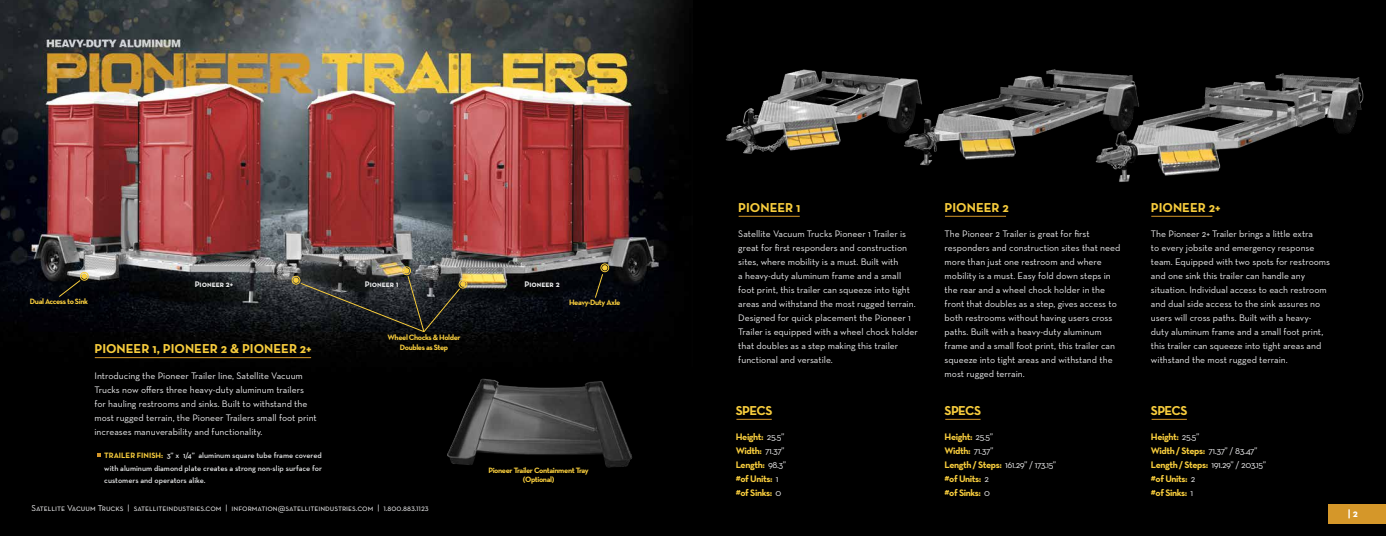
<style>
.page{position:relative;width:1386px;height:536px;background:#fff}
.page>*{position:absolute;margin:0;border:0;box-sizing:border-box;transform-origin:0 0}
.t1{font:700 13.12px "Neutra Text";color:#f8cd3d}
.t2{font:700 10.5px "Neutra Text";color:#fff}
.t3{font:9.62px/14px "Neutra Text";color:#ebebec}
.t4{font:700 9.62px/14px "Neutra Text";letter-spacing:-.04em;color:#f8cd3d}
.t5{font:8.75px "Neutra Text Book SC";color:#ebebec}
.t6{font:8.31px "Neutra Text Bold SC";color:#e6e7e8}
.t7{font:600 7.88px/12.2px "Neutra Text";color:#e6e7e8;text-align:justify}
.t8{font:700 7.88px/9.6px "Neutra Text";letter-spacing:-.05em;color:#f8cd3d;text-align:center}
.s1{font-weight:700;color:#f8cd3d}
.s2{font-weight:400;color:#ebebec}
</style>
<div class="page">
<img style="left:0;top:0;width:693px;height:536px">
<div style="left:693px;top:0;width:693px;height:536px;background:#000"></div>
<img style="left:945px;top:69px;width:134px;height:91px">
<img style="left:1079px;top:72px;width:285px;height:110px">
<img style="left:725px;top:69px;width:220px;height:97px">
<img style="left:430px;top:354px;width:219px;height:138px">
<hr style="left:95px;top:357px;width:216px;height:1px;background:#d59729">
<hr style="left:739px;top:216px;width:61px;height:1px;background:#d59729">
<hr style="left:945px;top:216px;width:61px;height:1px;background:#d59729">
<hr style="left:1151px;top:216px;width:61px;height:1px;background:#d59729">
<div style="left:459px;top:280px;width:8px;height:8px;border:1px solid #f7cc3c;border-radius:50%"></div>
<div style="left:600px;top:263px;width:9px;height:9px;border:1px solid #f7cc3c;border-radius:50%"></div>
<div style="left:402px;top:266px;width:9px;height:9px;border:1px solid #f7cc3c;border-radius:50%"></div>
<div style="left:292px;top:276px;width:8px;height:8px;border:1px solid #f7cc3c;border-radius:50%"></div>
<svg style="left:58px;top:273px;width:29px;height:25px"></svg>
<div style="left:80px;top:272px;width:9px;height:8px;border:1px solid #f7cc3c;border-radius:50%"></div>
<svg style="left:293px;top:268px;width:173px;height:64px;background:#2d2e2b"></svg>
<svg style="left:594px;top:265px;width:14px;height:33px"></svg>
<hr style="left:736px;top:419px;width:36px;height:1px;background:#d59729">
<hr style="left:945px;top:419px;width:36px;height:1px;background:#d59729">
<hr style="left:1152px;top:419px;width:35px;height:1px;background:#d59729">
<svg style="left:97px;top:453px;width:4px;height:4px"></svg>
<div style="left:1328px;top:504px;width:58px;height:20px;background:#d59729"></div>
<p class="t6" style="left:195px;top:279px;width:40px">Pioneer 2+</p>
<p class="t6" style="left:365px;top:279px;width:36px">Pioneer 1</p>
<p class="t6" style="left:524px;top:279px;width:37px">Pioneer 2</p>
<p class="t8" style="left:30px;top:296px;width:60px">Dual Access to Sink</p>
<p class="t8" style="left:569px;top:297px;width:53px">Heavy-Duty Axle</p>
<h1 class="t1" style="left:94px;top:340px;width:219px">PIONEER 1, PIONEER 2 &amp; PIONEER 2+</h1>
<p class="t3" style="left:94px;top:368px;width:224px">Introducing the Pioneer Trailer line, Satellite Vacuum Trucks now offers three heavy-duty aluminum trailers for hauling restrooms and sinks. Built to withstand the most rugged terrain, the Pioneer Trailers small foot print increases manuverability and functionality.</p>
<p class="t7" style="left:104px;top:449px;width:219px"><span class="s1">TRAILER FINISH:</span> 3” x 1/4” aluminum square tube frame covered with aluminum diamond plate creates a strong non-slip surface for customers and operators alike.</p>
<p class="t8" style="left:387px;top:332px;width:75px">Wheel Chocks &amp; Holder<br>Doubles as Step</p>
<p class="t5" style="left:32px;top:502px;width:399px">Satellite Vacuum Trucks | satelliteindustries.com | information@satelliteindustries.com | 1.800.883.1123</p>
<p class="t8" style="left:488px;top:465px;width:102px">Pioneer Trailer Containment Tray (Optional)</p>
<h1 class="t1" style="left:738px;top:199px;width:64px">PIONEER 1</h1>
<p class="t3" style="left:738px;top:227px;width:181px">Satellite Vacuum Trucks Pioneer 1 Trailer is great for first responders and construction sites, where mobility is a must. Built with<br>a heavy-duty aluminum frame and a small foot print, this trailer can squeeze into tight areas and withstand the most rugged terrain.<br>Designed for quick placement the Pioneer 1<br>Trailer is equipped with a wheel chock holder that doubles as a step making this trailer functional and versatile.</p>
<h1 class="t1" style="left:736px;top:402px;width:38px">SPECS</h1>
<p class="t4" style="left:736px;top:429px;width:52px">Height: <span class="s2">25.5”<br></span>Width: <span class="s2">71.37”<br></span>Length: <span class="s2">98.3” </span>#of Units: <span class="s2">1 </span>#of Sinks: <span class="s2">0</span></p>
<h1 class="t1" style="left:945px;top:199px;width:66px">PIONEER 2</h1>
<p class="t3" style="left:945px;top:227px;width:177px">The Pioneer 2 Trailer is great for first responders and construction sites that need more than just one restroom and where mobility is a must. Easy fold down steps in the rear and a wheel chock holder in the front that doubles as a step, gives access to both restrooms without having users cross paths. Built with a heavy-duty aluminum frame and a small foot print, this trailer can squeeze into tight areas and withstand the most rugged terrain.</p>
<h1 class="t1" style="left:945px;top:402px;width:38px">SPECS</h1>
<p class="t4" style="left:945px;top:429px;width:113px">Height: <span class="s2">25.5”<br></span>Width: <span class="s2">71.37”<br></span>Length / Steps: <span class="s2">161.29” / 173.15” </span>#of Units: <span class="s2">2<br></span>#of Sinks: <span class="s2">0</span></p>
<h1 class="t1" style="left:1151px;top:199px;width:71px">PIONEER 2+</h1>
<p class="t3" style="left:1151px;top:227px;width:181px">The Pioneer 2+ Trailer brings a little extra<br>to every jobsite and emergency response team. Equipped with two spots for restrooms and one sink this trailer can handle any situation. Individual access to each restroom and dual side access to the sink assures no users will cross paths. Built with a heavy&shy;duty aluminum frame and a small foot print, this trailer can squeeze into tight areas and withstand the most rugged terrain.</p>
<h1 class="t1" style="left:1151px;top:402px;width:38px">SPECS</h1>
<p class="t4" style="left:1151px;top:429px;width:117px">Height: <span class="s2">25.5”<br></span>Width / Steps: <span class="s2">71.37” / 83.47”<br></span>Length / Steps: <span class="s2">191.29” / 203.15” </span>#of Units: <span class="s2">2<br></span>#of Sinks: <span class="s2">1</span></p>
<p class="t2" style="left:1348px;top:506px;width:12px">| 2</p>
</div>
